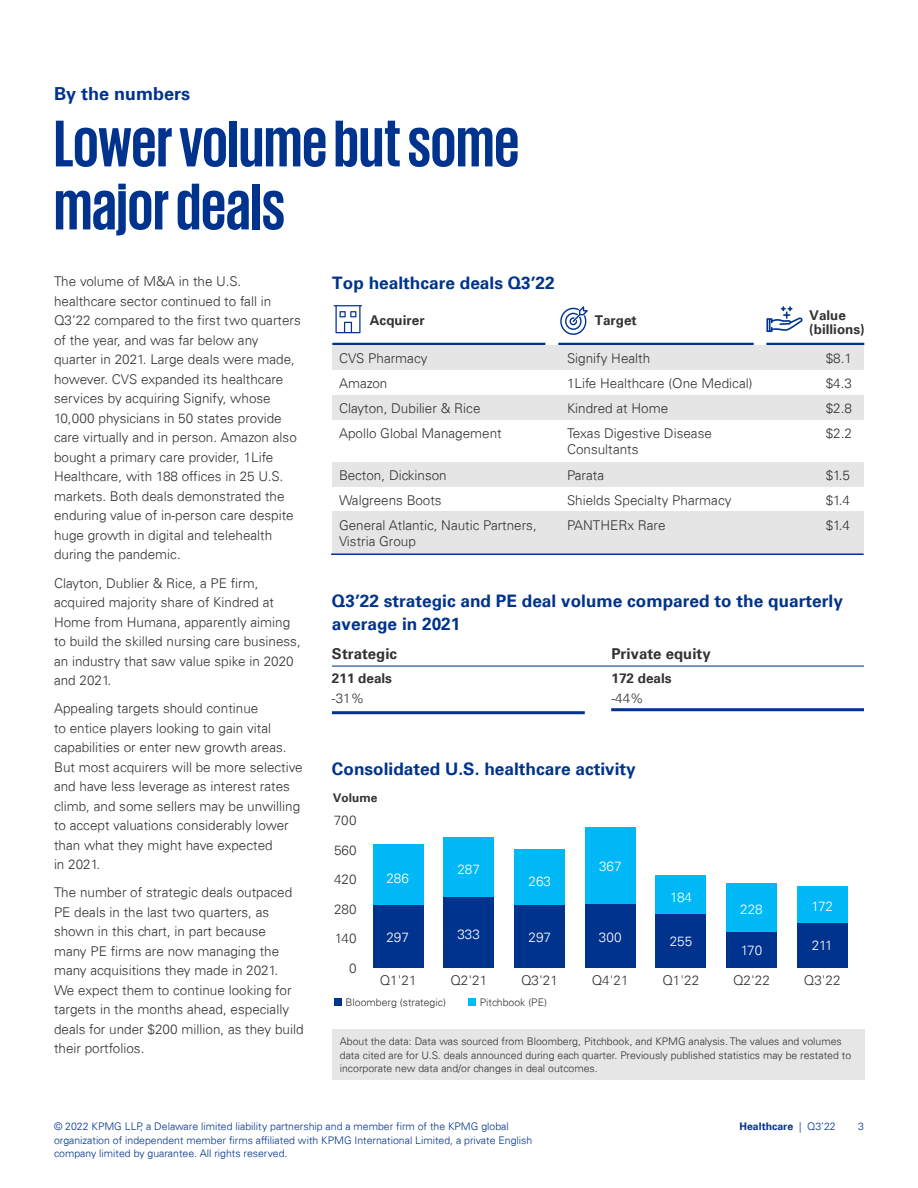
<style>
.page{position:relative;width:918px;height:1188px;background:#fff}
.page>*{position:absolute;margin:0;border:0;box-sizing:border-box;transform-origin:0 0}
.t1{font:700 67.5px/63px "KPMG";color:#00338d}
.t2{font:700 18px "Univers";color:#00338d}
.t3{font:700 17.25px/23.2px "Univers";color:#00338d}
.t4{font:700 15px "Univers";color:#333}
.t5{font:300 13.5px/19.5px "Univers 45";color:#333}
.t6{font:700 13.5px/13.5px "Univers";color:#333}
.t7{font:300 13.5px "Univers 45";color:#fff}
.t8{font:700 12px "Univers";letter-spacing:-.005em;color:#333}
.t9{font:300 10.5px/13.5px "Univers 45";color:#333}
.t10{font:300 10.5px/13.5px "Univers 45";color:#00338d}
.t11{font:700 10.5px "Univers";color:#00338d}
.s1{font-family:"Univers 45";font-weight:300}
</style>
<div class="page">
<div style="left:332px;top:345px;width:532px;height:25px;background:#e5e5e5"></div>
<div style="left:332px;top:395px;width:532px;height:25px;background:#e5e5e5"></div>
<div style="left:332px;top:462px;width:532px;height:25px;background:#e5e5e5"></div>
<div style="left:332px;top:512px;width:532px;height:42px;background:#e5e5e5"></div>
<hr style="left:331px;top:554px;width:533px;height:1px;background:#00338d">
<div style="left:332px;top:1030px;width:533px;height:50px;background:#e6e6e6"></div>
<hr style="left:332px;top:343px;width:213px;height:2px;background:#00338d">
<hr style="left:558px;top:343px;width:196px;height:2px;background:#00338d">
<hr style="left:766px;top:343px;width:98px;height:2px;background:#00338d">
<svg style="left:560px;top:306px;width:28px;height:29px"></svg>
<svg style="left:766px;top:306px;width:37px;height:26px"></svg>
<svg style="left:334px;top:305px;width:28px;height:28px"></svg>
<hr style="left:332px;top:711px;width:253px;height:3px;background:#00338d">
<hr style="left:611px;top:708px;width:253px;height:3px;background:#00338d">
<hr style="left:332px;top:666px;width:532px;height:1px;background:#00338d">
<div style="left:334px;top:999px;width:7px;height:7px;background:#00338d"></div>
<div style="left:468px;top:999px;width:8px;height:7px;background:#00b8f5"></div>
<div style="left:373px;top:845px;width:51px;height:60px;background:#00b8f5"></div>
<div style="left:443px;top:837px;width:51px;height:60px;background:#00b8f5"></div>
<div style="left:514px;top:850px;width:51px;height:55px;background:#00b8f5"></div>
<div style="left:585px;top:827px;width:51px;height:77px;background:#00b8f5"></div>
<div style="left:655px;top:875px;width:51px;height:39px;background:#00b8f5"></div>
<div style="left:726px;top:884px;width:51px;height:48px;background:#00b8f5"></div>
<div style="left:797px;top:887px;width:51px;height:36px;background:#00b8f5"></div>
<div style="left:373px;top:905px;width:51px;height:63px;background:#00338d"></div>
<div style="left:443px;top:897px;width:51px;height:71px;background:#00338d"></div>
<div style="left:514px;top:905px;width:51px;height:63px;background:#00338d"></div>
<div style="left:585px;top:904px;width:51px;height:64px;background:#00338d"></div>
<div style="left:655px;top:914px;width:51px;height:54px;background:#00338d"></div>
<div style="left:726px;top:932px;width:51px;height:36px;background:#00338d"></div>
<div style="left:797px;top:923px;width:51px;height:45px;background:#00338d"></div>
<h2 class="t2" style="left:54px;top:83px;width:138px">By the numbers</h2>
<h1 class="t1" style="left:54px;top:110px;width:467px">Lower volume but some major deals</h1>
<p class="t5" style="left:54px;top:272px;width:248px">The volume of M&amp;A in the U.S. healthcare sector continued to fall in Q3’22 compared to the first two quarters of the year, and was far below any quarter in 2021. Large deals were made, however. CVS expanded its healthcare services by acquiring Signify, whose 10,000 physicians in 50 states provide care virtually and in person. Amazon also bought a primary care provider, 1Life Healthcare, with 188 offices in 25 U.S. markets. Both deals demonstrated the enduring value of in-person care despite huge growth in digital and telehealth during the pandemic.</p>
<p class="t5" style="left:54px;top:573px;width:248px">Clayton, Dublier &amp; Rice, a PE firm, acquired majority share of Kindred at Home from Humana, apparently aiming to build the skilled nursing care business, an industry that saw value spike in 2020 and 2021.</p>
<p class="t5" style="left:54px;top:699px;width:250px">Appealing targets should continue<br>to entice players looking to gain vital capabilities or enter new growth areas.<br>But most acquirers will be more selective and have less leverage as interest rates climb, and some sellers may be unwilling to accept valuations considerably lower than what they might have expected<br>in 2021.</p>
<p class="t5" style="left:54px;top:883px;width:251px">The number of strategic deals outpaced PE deals in the last two quarters, as shown in this chart, in part because<br>many PE firms are now managing the many acquisitions they made in 2021.<br>We expect them to continue looking for targets in the months ahead, especially deals for under $200 million, as they build their portfolios.</p>
<p class="t3" style="left:332px;top:272px;width:224px">Top healthcare deals Q3’22</p>
<p class="t6" style="left:370px;top:314px;width:56px">Acquirer</p>
<p class="t6" style="left:595px;top:314px;width:44px">Target</p>
<p class="t6" style="left:809px;top:309px;width:57px">Value (billions)</p>
<p class="t5" style="left:339px;top:345px;width:164px;line-height:25.2px">CVS Pharmacy<br>Amazon<br>Clayton, Dubilier &amp; Rice<br>Apollo Global Management</p>
<p class="t5" style="left:339px;top:462px;width:199px;line-height:25.2px">Becton, Dickinson<br>Walgreens Boots<br>General Atlantic, Nautic Partners,</p>
<p class="t5" style="left:339px;top:532px;width:78px">Vistria Group</p>
<p class="t5" style="left:567px;top:345px;width:187px;line-height:25.2px">Signify Health<br>1Life Healthcare (One Medical)<br>Kindred at Home<br>Texas Digestive Disease</p>
<p class="t5" style="left:567px;top:437px;width:166px;line-height:25.2px">Consultants<br>Parata<br>Shields Specialty Pharmacy<br>PANTHERx Rare</p>
<p class="t5" style="left:826px;top:345px;width:28px;line-height:25.2px;text-align:justify">$8.1 $4.3 $2.8 $2.2</p>
<p class="t5" style="left:826px;top:462px;width:26px;line-height:25.2px;text-align:justify">$1.5 $1.4 $1.4</p>
<p class="t3" style="left:332px;top:590px;width:512px">Q3’22 strategic and PE deal volume compared to the quarterly average in 2021</p>
<p class="t6" style="left:332px;top:672px;width:62px">211 deals</p>
<p class="t5" style="left:332px;top:688px;width:34px">-31%</p>
<p class="t4" style="left:332px;top:645px;width:67px">Strategic</p>
<p class="t4" style="left:612px;top:645px;width:101px">Private equity</p>
<p class="t6" style="left:612px;top:672px;width:62px">172 deals</p>
<p class="t5" style="left:612px;top:688px;width:34px">-44%</p>
<p class="t3" style="left:332px;top:758px;width:305px">Consolidated U.S. healthcare activity</p>
<p class="t8" style="left:333px;top:791px;width:46px">Volume</p>
<p class="t5" style="left:334px;top:811px;width:24px">700</p>
<p class="t5" style="left:334px;top:840px;width:24px">560</p>
<p class="t5" style="left:334px;top:870px;width:24px">420</p>
<p class="t5" style="left:334px;top:899px;width:24px">280</p>
<p class="t5" style="left:335px;top:929px;width:23px">140</p>
<p class="t5" style="left:349px;top:958px;width:9px">0</p>
<p class="t7" style="left:386px;top:870px;width:24px">286</p>
<p class="t7" style="left:457px;top:861px;width:24px">287</p>
<p class="t7" style="left:529px;top:873px;width:24px">263</p>
<p class="t7" style="left:599px;top:858px;width:24px">367</p>
<p class="t7" style="left:670px;top:889px;width:24px">184</p>
<p class="t7" style="left:386px;top:929px;width:24px">297</p>
<p class="t7" style="left:457px;top:926px;width:24px">333</p>
<p class="t7" style="left:529px;top:929px;width:24px">297</p>
<p class="t7" style="left:599px;top:929px;width:24px">300</p>
<p class="t7" style="left:670px;top:933px;width:24px">255</p>
<p class="t7" style="left:740px;top:901px;width:24px">228</p>
<p class="t7" style="left:811px;top:898px;width:23px">172</p>
<p class="t7" style="left:741px;top:942px;width:23px">170</p>
<p class="t7" style="left:812px;top:937px;width:22px">211</p>
<p class="t5" style="left:380px;top:970px;width:38px">Q1'21</p>
<p class="t5" style="left:450px;top:970px;width:38px">Q2'21</p>
<p class="t5" style="left:521px;top:970px;width:38px">Q3'21</p>
<p class="t5" style="left:592px;top:970px;width:38px">Q4'21</p>
<p class="t5" style="left:662px;top:970px;width:38px">Q1'22</p>
<p class="t5" style="left:733px;top:970px;width:38px">Q2'22</p>
<p class="t5" style="left:804px;top:970px;width:38px">Q3'22</p>
<p class="t9" style="left:346px;top:996px;width:102px">Bloomberg (strategic)</p>
<p class="t9" style="left:480px;top:996px;width:69px">Pitchbook (PE)</p>
<p class="t9" style="left:340px;top:1035px;width:513px">About the data: Data was sourced from Bloomberg, Pitchbook, and KPMG analysis. The values and volumes data cited are for U.S. deals announced during each quarter. Previously published statistics may be restated to incorporate new data and/or changes in deal outcomes.</p>
<p class="t11" style="left:740px;top:1120px;width:98px">Healthcare <span class="s1">| Q3’22</span></p>
<p class="t10" style="left:54px;top:1120px;width:456px">© 2022 KPMG LLP, a Delaware limited liability partnership and a member firm of the KPMG global</p>
<p class="t10" style="left:858px;top:1120px;width:7px">3</p>
<p class="t10" style="left:54px;top:1133px;width:480px">organization of independent member firms affiliated with KPMG International Limited, a private English company limited by guarantee. All rights reserved.</p>
</div>
